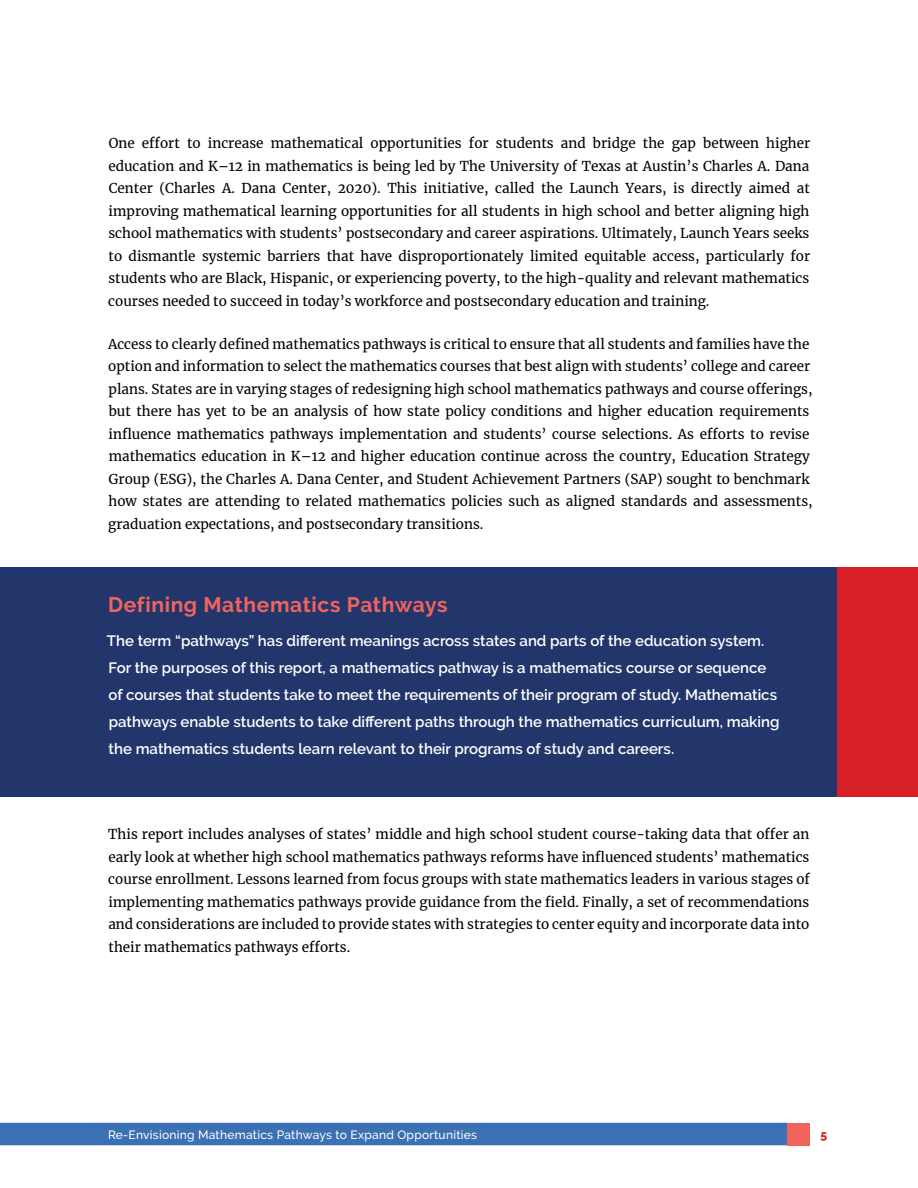
<style>
.page{position:relative;width:918px;height:1188px;background:#fff}
.page>*{position:absolute;margin:0;border:0;box-sizing:border-box;transform-origin:0 0}
.For_A_R{font:700 21px "Raleway";letter-spacing:.03em;color:#f1645d}
.For_A_R_text{font:600 15px/27px "Raleway";color:#fff}
.body_text{font:13.5px/22.5px "Merriweather";color:#000;text-align:justify}
.t1{font:500 12px "Raleway";letter-spacing:.02em;color:#fff}
.t2{font:800 12px "Raleway";color:#d61f26}
</style>
<div class="page">
<div style="left:0;top:1123px;width:788px;height:22px;background:#3b70b4"></div>
<div style="left:788px;top:1123px;width:22px;height:22px;background:#f1645d"></div>
<div style="left:0;top:567px;width:838px;height:229px;background:#22366b"></div>
<div style="left:837px;top:567px;width:81px;height:229px;background:#d61f26"></div>
<p class="body_text" style="left:108px;top:132px;width:703px">One effort to increase mathematical opportunities for students and bridge the gap between higher education and K–12 in mathematics is being led by The University of Texas at Austin’s Charles A. Dana Center (Charles A. Dana Center, 2020). This initiative, called the Launch Years, is directly aimed at improving mathematical learning opportunities for all students in high school and better aligning high school mathematics with students’ postsecondary and career aspirations. Ultimately, Launch Years seeks to dismantle systemic barriers that have disproportionately limited equitable access, particularly for students who are Black, Hispanic, or experiencing poverty, to the high-quality and relevant mathematics courses needed to succeed in today’s workforce and postsecondary education and training.</p>
<p class="body_text" style="left:108px;top:332px;width:706px;text-align:left">Access to clearly defined mathematics pathways is critical to ensure that all students and families have the option and information to select the mathematics courses that best align with students’ college and career plans. States are in varying stages of redesigning high school mathematics pathways and course offerings, but there has yet to be an analysis of how state policy conditions and higher education requirements influence mathematics pathways implementation and students’ course selections. As efforts to revise mathematics education in K–12 and higher education continue across the country, Education Strategy Group (ESG), the Charles A. Dana Center, and Student Achievement Partners (SAP) sought to benchmark how states are attending to related mathematics policies such as aligned standards and assessments, graduation expectations, and postsecondary transitions.</p>
<p class="For_A_R" style="left:108px;top:592px;width:341px">Defining Mathematics Pathways</p>
<p class="For_A_R_text" style="left:107px;top:627px;width:674px">The term “pathways” has different meanings across states and parts of the education system.<br>For the purposes of this report, a mathematics pathway is a mathematics course or sequence of courses that students take to meet the requirements of their program of study. Mathematics pathways enable students to take different paths through the mathematics curriculum, making the mathematics students learn relevant to their programs of study and careers.</p>
<p class="body_text" style="left:108px;top:822px;width:703px">This report includes analyses of states’ middle and high school student course-taking data that offer an early look at whether high school mathematics pathways reforms have influenced students’ mathematics course enrollment. Lessons learned from focus groups with state mathematics leaders in various stages of implementing mathematics pathways provide guidance from the field. Finally, a set of recommendations and considerations are included to provide states with strategies to center equity and incorporate data into their mathematics pathways efforts.</p>
<p class="t1" style="left:108px;top:1127px;width:371px">Re-Envisioning Mathematics Pathways to Expand Opportunities</p>
<p class="t2" style="left:820px;top:1128px;width:8px">5</p>
</div>
